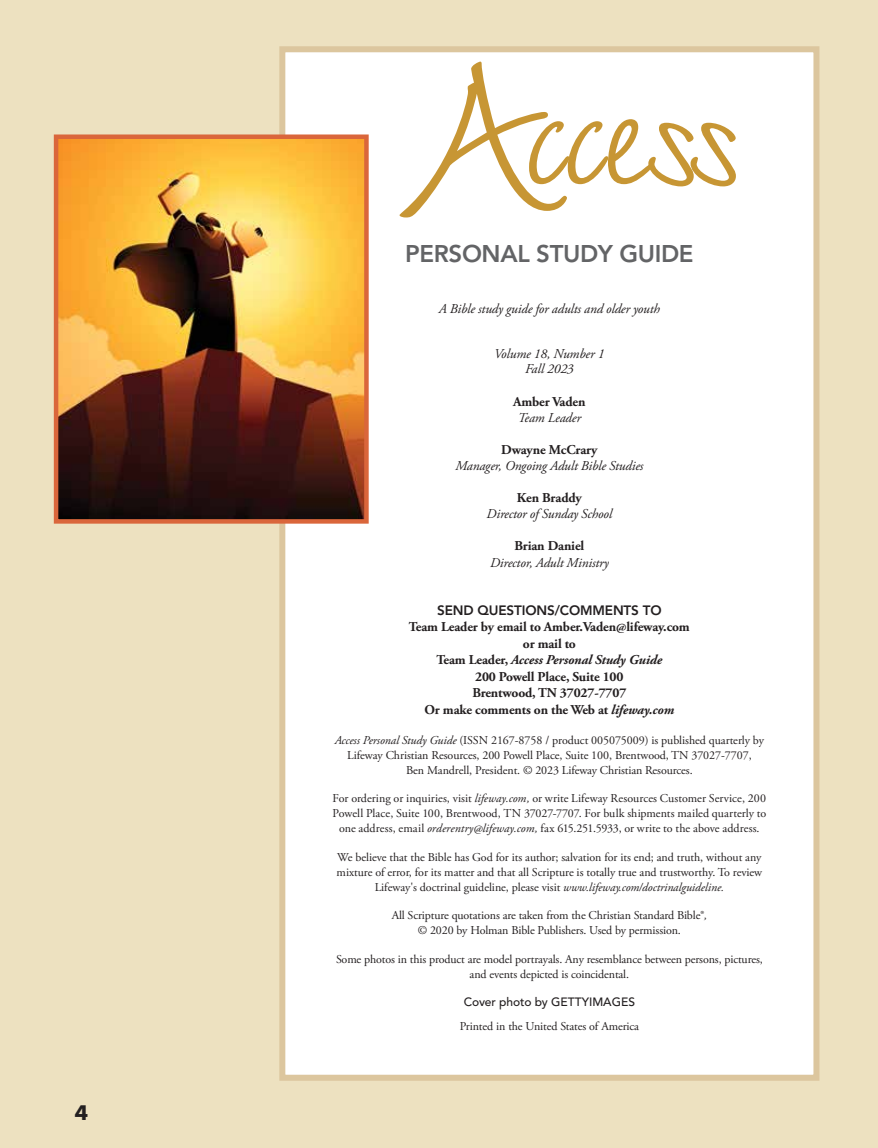
<style>
.page{position:relative;width:878px;height:1148px;background:#fff}
.page>*{position:absolute;margin:0;border:0;box-sizing:border-box;transform-origin:0 0}
.t1{font:225.45px "Wiesbaden Swing LT Std";letter-spacing:-.035em;color:#c79634}
.t2{font:800 24px "Avenir LT Std";letter-spacing:-.015em;color:#636466}
.t3{font:700 19.5px "Futura Std";color:#231f20}
.t4{font:700 13.5px/16.5px "Adobe Garamond Pro";letter-spacing:-.01em;color:#231f20;text-align:center}
.t5{font:italic 13.5px/15px "Adobe Garamond Pro";letter-spacing:-.01em;color:#231f20;text-align:center}
.t6{font:800 13.5px "Avenir LT Std";letter-spacing:-.01em;color:#231f20}
.t7{font:12px/15px "Adobe Garamond Pro";letter-spacing:-.005em;color:#231f20;text-align:center}
.t8{font:500 12px "Avenir LT Std";color:#231f20}
.s1{font-size:284.25px}
.s2{font-style:italic}
</style>
<div class="page">
<div style="left:0;top:0;width:877px;height:1148px;background:#ede1c0"></div>
<div style="left:282px;top:49px;width:534px;height:1028px;background:#fff"></div>
<div style="left:279px;top:46px;width:540px;height:1034px;border:6px solid #dcc69e"></div>
<img style="left:59px;top:139px;width:304px;height:379px">
<div style="left:54px;top:134px;width:314px;height:389px;border:4px solid #da663b"></div>
<h3 class="t3" style="left:75px;top:1099px;width:15px">4</h3>
<h1 class="t1" style="left:407px;top:6px;width:336px"><span class="s1">A</span>ccess</h1>
<h2 class="t2" style="left:405px;top:239px;width:290px">PERSONAL STUDY GUIDE</h2>
<p class="t5" style="left:439px;top:301px;width:223px">A Bible study guide for adults and older youth</p>
<p class="t5" style="left:494px;top:346px;width:112px">Volume 18, Number 1<br>Fall 2023</p>
<p class="t4" style="left:513px;top:394px;width:74px">Amber Vaden</p>
<p class="t5" style="left:518px;top:411px;width:65px">Team Leader</p>
<p class="t4" style="left:501px;top:441px;width:98px">Dwayne McCrary</p>
<p class="t5" style="left:455px;top:459px;width:189px">Manager, Ongoing Adult Bible Studies</p>
<p class="t4" style="left:517px;top:489px;width:67px">Ken Braddy</p>
<p class="t5" style="left:486px;top:507px;width:127px">Director of Sunday School</p>
<p class="t4" style="left:514px;top:537px;width:71px">Brian Daniel</p>
<p class="t5" style="left:490px;top:555px;width:120px">Director, Adult Ministry</p>
<p class="t6" style="left:437px;top:602px;width:226px">SEND QUESTIONS/COMMENTS TO</p>
<p class="t4" style="left:409px;top:618px;width:282px">Team Leader by email to Amber.Vaden@lifeway.com or mail to<br>Team Leader, <span class="s2">Access Personal Study Guide<br></span>200 Powell Place, Suite 100<br>Brentwood, TN 37027-7707<br>Or make comments on the Web at <span class="s2">lifeway.com</span></p>
<p class="t7" style="left:335px;top:732px;width:431px"><span class="s2">Access Personal Study Guide</span> (ISSN 2167-8758 / product 005075009) is published quarterly by<br>Lifeway Christian Resources, 200 Powell Place, Suite 100, Brentwood, TN 37027-7707,<br>Ben Mandrell, President. © 2023 Lifeway Christian Resources.</p>
<p class="t7" style="left:332px;top:791px;width:435px">For ordering or inquiries, visit <span class="s2">lifeway.com,</span> or write Lifeway Resources Customer Service, 200<br>Powell Place, Suite 100, Brentwood, TN 37027-7707. For bulk shipments mailed quarterly to one address, email <span class="s2">orderentry@lifeway.com,</span> fax 615.251.5933, or write to the above address.</p>
<p class="t7" style="left:336px;top:849px;width:427px">We believe that the Bible has God for its author; salvation for its end; and truth, without any mixture of error, for its matter and that all Scripture is totally true and trustworthy. To review<br>Lifeway's doctrinal guideline, please visit <span class="s2">www.lifeway.com/doctrinalguideline.</span></p>
<p class="t7" style="left:391px;top:908px;width:317px">All Scripture quotations are taken from the Christian Standard Bible®<span class="s2">, </span>© 2020 by Holman Bible Publishers. Used by permission.</p>
<p class="t7" style="left:336px;top:951px;width:428px">Some photos in this product are model portrayals. Any resemblance between persons, pictures, and events depicted is coincidental.</p>
<p class="t8" style="left:463px;top:995px;width:173px">Cover photo by GETTYIMAGES</p>
<p class="t7" style="left:459px;top:1019px;width:181px">Printed in the United States of America</p>
</div>
